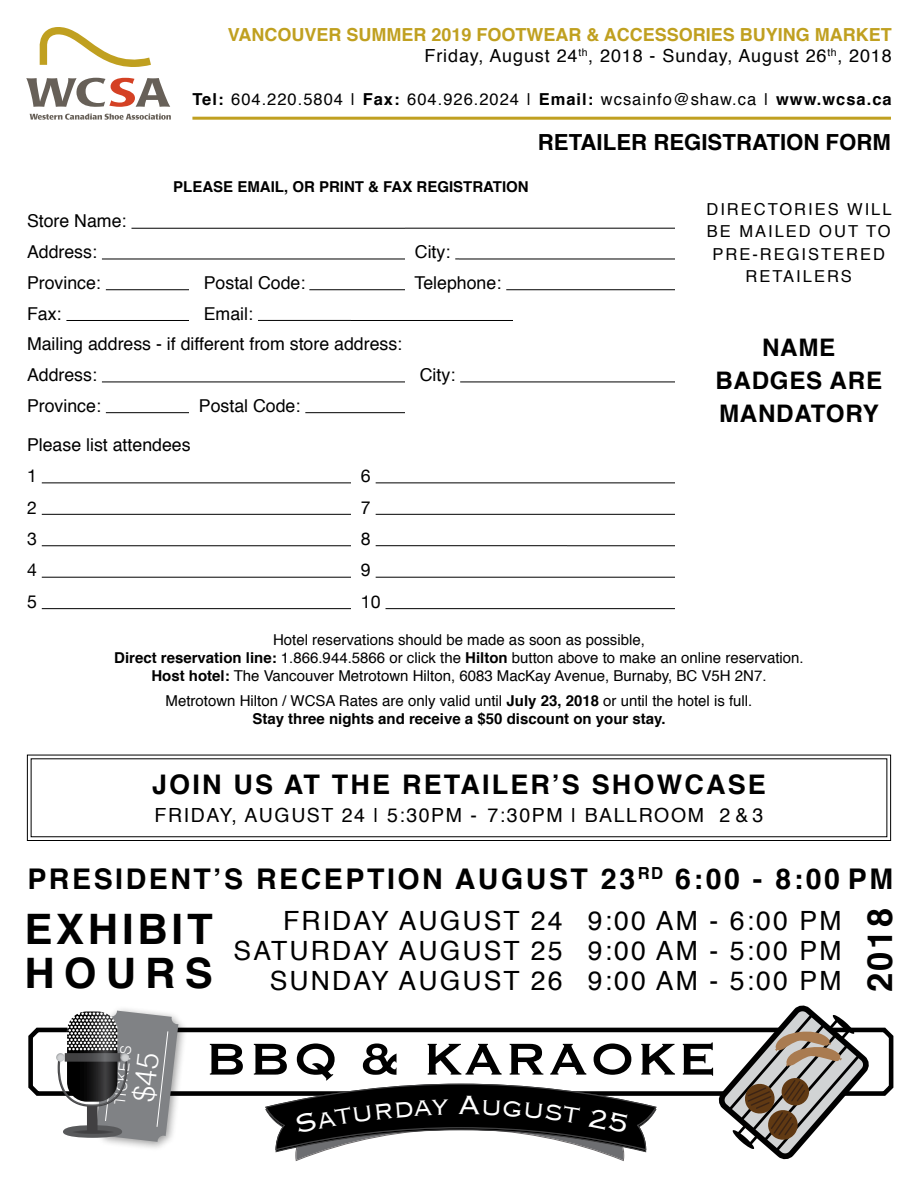
<style>
.page{position:relative;width:918px;height:1188px;background:#fff}
.page>*{position:absolute;margin:0;border:0;box-sizing:border-box;transform-origin:0 0}
.t1{font:58.5px "Copperplate";letter-spacing:.03em;color:#000}
.t2{font:700 42px/43.5px "Helvetica";letter-spacing:.09em;color:#000}
.t3{font:700 34.65px "Helvetica";color:#000}
.t4{font:700 28.5px "Helvetica";letter-spacing:.09em;color:#000}
.t5{font:700 27px "Helvetica";letter-spacing:.08em;color:#000}
.t6{font:26.55px/30px "Helvetica";letter-spacing:.08em;color:#000;text-align:justify}
.t7{font:700 24.15px/33px "Helvetica";letter-spacing:.03em;color:#000;text-align:center}
.t8{font:700 22.2px "Helvetica";color:#000}
.t9{font:19.5px "Helvetica";letter-spacing:.08em;color:#000}
.t10{font:700 18px/21.6px "Helvetica";color:#c0a020;text-align:right}
.t11{font:17.7px/30.8px "Helvetica";color:#000}
.t12{font:17.7px "Helvetica Neue";color:#000}
.t13{font:16.5px "Helvetica";letter-spacing:.06em;color:#000}
.t14{font:16.5px/22.5px "Helvetica";letter-spacing:.12em;color:#000;text-align:center}
.t15{font:15px/18px "Helvetica";color:#000;text-align:center}
.t16{font:700 15px "Helvetica";color:#000}
.t17{font:300 14.85px "Helvetica";color:#fff}
.s1{font-weight:400;color:#000}
.s2{font-weight:700}
</style>
<div class="page">
<hr style="left:131px;top:228px;width:274px;height:1px;background:#000">
<hr style="left:405px;top:228px;width:270px;height:1px;background:#000">
<hr style="left:102px;top:259px;width:303px;height:1px;background:#000">
<hr style="left:459px;top:259px;width:216px;height:1px;background:#000">
<hr style="left:106px;top:289px;width:83px;height:1px;background:#000">
<hr style="left:309px;top:289px;width:96px;height:1px;background:#000">
<hr style="left:506px;top:289px;width:169px;height:1px;background:#000">
<hr style="left:66px;top:320px;width:123px;height:1px;background:#000">
<hr style="left:258px;top:320px;width:93px;height:1px;background:#000">
<hr style="left:351px;top:320px;width:162px;height:1px;background:#000">
<hr style="left:102px;top:382px;width:303px;height:1px;background:#000">
<hr style="left:460px;top:382px;width:215px;height:1px;background:#000">
<hr style="left:106px;top:412px;width:83px;height:1px;background:#000">
<hr style="left:305px;top:412px;width:100px;height:1px;background:#000">
<hr style="left:42px;top:482px;width:309px;height:1px;background:#000">
<hr style="left:376px;top:482px;width:299px;height:1px;background:#000">
<hr style="left:42px;top:514px;width:309px;height:1px;background:#000">
<hr style="left:376px;top:514px;width:299px;height:1px;background:#000">
<hr style="left:42px;top:545px;width:309px;height:1px;background:#000">
<hr style="left:376px;top:545px;width:191px;height:1px;background:#000">
<hr style="left:567px;top:545px;width:108px;height:1px;background:#000">
<hr style="left:42px;top:577px;width:309px;height:1px;background:#000">
<hr style="left:376px;top:577px;width:299px;height:1px;background:#000">
<hr style="left:42px;top:608px;width:309px;height:1px;background:#000">
<hr style="left:386px;top:608px;width:289px;height:1px;background:#000">
<svg style="left:27px;top:754px;width:864px;height:87px"></svg>
<svg style="left:39px;top:27px;width:112px;height:40px"></svg>
<svg style="left:26px;top:78px;width:144px;height:29px"></svg>
<svg style="left:30px;top:113px;width:141px;height:7px"></svg>
<hr style="left:192px;top:117px;width:699px;height:3px;background:#c0a020">
<svg style="left:28px;top:1027px;width:866px;height:69px"></svg>
<svg style="left:713px;top:1005px;width:161px;height:155px"></svg>
<div style="left:90px;top:1005px;width:98px;height:146px;background:#000;opacity:.4"></div>
<svg style="left:265px;top:1084px;width:392px;height:77px"></svg>
<svg style="left:56px;top:1011px;width:122px;height:131px"></svg>
<p class="t10" style="left:228px;top:24px;width:666px">VANCOUVER SUMMER 2019 FOOTWEAR &amp; ACCESSORIES BUYING MARKET<br><span class="s1">Friday, August 24</span><sup>th</sup><span class="s1">, 2018 - Sunday, August 26</span><sup>th</sup><span class="s1">, 2018</span></p>
<p class="t13" style="left:192px;top:87px;width:701px"><span class="s2">Tel:</span> 604.220.5804 | <span class="s2">Fax:</span> 604.926.2024 | <span class="s2">Email:</span> wcsainfo@shaw.ca | <span class="s2">www.wcsa.ca</span></p>
<h3 class="t8" style="left:538px;top:124px;width:355px">RETAILER REGISTRATION FORM</h3>
<p class="t16" style="left:173px;top:174px;width:357px">PLEASE EMAIL, OR PRINT &amp; FAX REGISTRATION</p>
<p class="t14" style="left:707px;top:198px;width:187px">DIRECTORIES WILL<br>BE MAILED OUT TO<br>PRE-REGISTERED<br>RETAILERS</p>
<p class="t11" style="left:27px;top:206px;width:101px">Store Name:<br>Address:</p>
<p class="t11" style="left:415px;top:237px;width:37px">City:</p>
<p class="t11" style="left:27px;top:268px;width:75px">Province:</p>
<p class="t11" style="left:204px;top:268px;width:103px">Postal Code:</p>
<p class="t11" style="left:415px;top:268px;width:88px">Telephone:</p>
<p class="t11" style="left:27px;top:299px;width:36px">Fax:</p>
<p class="t11" style="left:27px;top:299px;width:377px;text-indent:177px">Email:<br>Mailing address - if different from store address:<br>Address:</p>
<h3 class="t7" style="left:715px;top:331px;width:168px">NAME<br>BADGES ARE<br>MANDATORY</h3>
<p class="t11" style="left:420px;top:360px;width:37px">City:</p>
<p class="t11" style="left:27px;top:391px;width:75px">Province:</p>
<p class="t11" style="left:199px;top:391px;width:103px">Postal Code:</p>
<p class="t11" style="left:27px;top:430px;width:165px">Please list attendees</p>
<p class="t12" style="left:27px;top:463px;width:11px">1</p>
<p class="t12" style="left:361px;top:463px;width:11px">6</p>
<p class="t12" style="left:27px;top:494px;width:11px">2</p>
<p class="t12" style="left:361px;top:494px;width:11px">7</p>
<p class="t12" style="left:27px;top:526px;width:11px">3</p>
<p class="t12" style="left:361px;top:526px;width:11px">8</p>
<p class="t12" style="left:27px;top:557px;width:11px">4</p>
<p class="t12" style="left:361px;top:557px;width:11px">9</p>
<p class="t12" style="left:27px;top:589px;width:11px">5</p>
<p class="t12" style="left:361px;top:589px;width:21px">10</p>
<p class="t15" style="left:114px;top:631px;width:691px">Hotel reservations should be made as soon as possible,<br><span class="s2">Direct reservation line:</span> 1.866.944.5866 or click the <span class="s2">Hilton</span> button above to make an online reservation.<br><span class="s2">Host hotel:</span> The Vancouver Metrotown Hilton, 6083 MacKay Avenue, Burnaby, BC V5H 2N7.</p>
<p class="t15" style="left:166px;top:692px;width:588px">Metrotown Hilton / WCSA Rates are only valid until <span class="s2">July 23, 2018</span> or until the hotel is full.<br><span class="s2">Stay three nights and receive a $50 discount on your stay.</span></p>
<h3 class="t5" style="left:152px;top:762px;width:615px">JOIN US AT THE RETAILER’S SHOWCASE</h3>
<h3 class="t9" style="left:155px;top:800px;width:610px">FRIDAY, AUGUST 24 | 5:30PM - 7:30PM | BALLROOM 2 &amp; 3</h3>
<h3 class="t4" style="left:27px;top:856px;width:867px">PRESIDENT’S RECEPTION AUGUST 23<sup>RD</sup> 6:00 - 8:00 PM</h3>
<h3 class="t6" style="left:588px;top:907px;width:255px">9:00 AM - 6:00 PM 9:00 AM - 5:00 PM 9:00 AM - 5:00 PM</h3>
<h2 class="t2" style="left:24px;top:908px;width:190px">EXHIBIT<br>HOURS</h2>
<h3 class="t3" style="left:852px;top:992px;width:86px;rotate:-90deg">2018</h3>
<h3 class="t6" style="left:234px;top:907px;width:330px;text-align:right">FRIDAY AUGUST 24<br>SATURDAY AUGUST 25<br>SUNDAY AUGUST 26</h3>
<p class="t17" style="left:107px;top:1103px;width:61px;rotate:-84deg">TICKETS</p>
<h1 class="t1" style="left:205px;top:1021px;width:513px">BBQ &amp; KARAOKE</h1>
</div>
